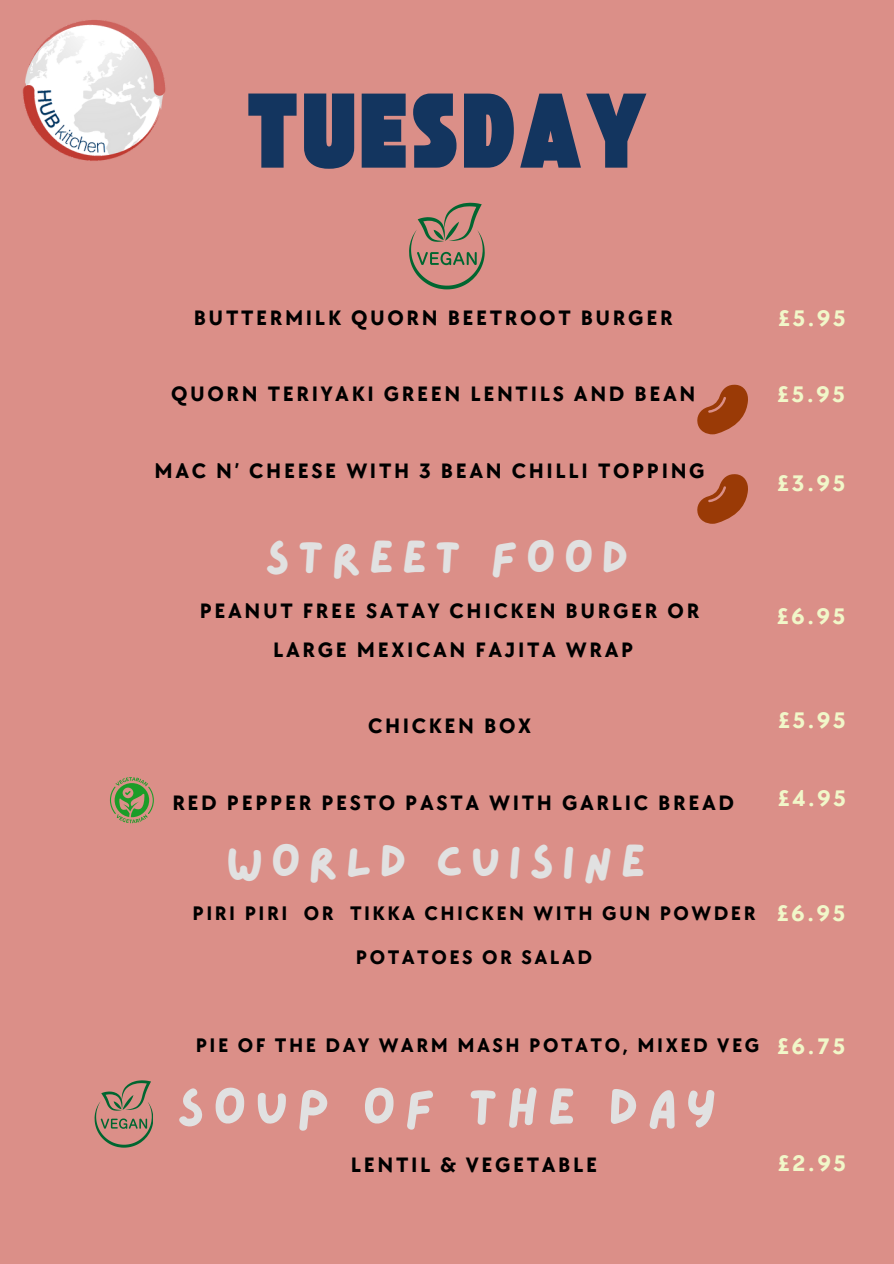
<style>
.page{position:relative;width:894px;height:1264px;background:#fff}
.page>*{position:absolute;margin:0;border:0;box-sizing:border-box;transform-origin:0 0}
.t1{font:74.1px "TAN St Canard Display";letter-spacing:.07em;color:#13355f}
.t2{font:52.2px "Lazydog";letter-spacing:.16em;color:#e1e1e1}
.t3{font:46.8px "Lazydog";letter-spacing:.16em;color:#e1e1e1}
.t4{font:700 23.25px "TT Chocolates";letter-spacing:.12em;color:#f1f7c9}
.t5{font:700 21.6px/38.2px "TT Chocolates";letter-spacing:.12em;color:#000;text-align:center}
.t6{font:700 20.25px/43.8px "TT Chocolates";letter-spacing:.12em;color:#000;text-align:center}
</style>
<div class="page">
<div style="left:0;top:0;width:893px;height:1263px;background:#db8f88"></div>
<svg style="left:94px;top:1080px;width:59px;height:67px"></svg>
<svg style="left:697px;top:474px;width:51px;height:50px"></svg>
<img style="left:22px;top:20px;width:144px;height:141px">
<svg style="left:697px;top:384px;width:51px;height:50px"></svg>
<svg style="left:110px;top:777px;width:44px;height:46px"></svg>
<svg style="left:409px;top:203px;width:75px;height:86px"></svg>
<h4 class="t1" style="left:247px;top:86px;width:400px">TUESDAY</h4>
<h4 class="t5" style="left:194px;top:299px;width:480px">BUTTERMILK QUORN BEETROOT BURGER</h4>
<h4 class="t5" style="left:171px;top:375px;width:525px">QUORN TERIYAKI GREEN LENTILS AND BEAN</h4>
<h4 class="t5" style="left:154px;top:452px;width:551px">MAC N’ CHEESE WITH 3 BEAN CHILLI TOPPING</h4>
<h1 class="t3" style="left:265px;top:535px;width:365px">STREET FOOD</h1>
<p class="t5" style="left:200px;top:592px;width:501px">PEANUT FREE SATAY CHICKEN BURGER OR<br>LARGE MEXICAN FAJITA WRAP</p>
<p class="t5" style="left:368px;top:707px;width:164px">CHICKEN BOX</p>
<p class="t4" style="left:778px;top:305px;width:69px">£5.95</p>
<p class="t4" style="left:777px;top:381px;width:69px">£5.95</p>
<h3 class="t4" style="left:777px;top:470px;width:69px">£3.95</h3>
<p class="t4" style="left:777px;top:603px;width:69px">£6.95</p>
<h4 class="t4" style="left:778px;top:707px;width:69px">£5.95</h4>
<p class="t5" style="left:172px;top:784px;width:563px">RED PEPPER PESTO PASTA WITH GARLIC BREAD</p>
<p class="t3" style="left:226px;top:839px;width:421px">WORLD CUISINE</p>
<p class="t6" style="left:192px;top:892px;width:564px">PIRI PIRI OR TIKKA CHICKEN WITH GUN POWDER<br>POTATOES OR SALAD</p>
<h4 class="t4" style="left:777px;top:785px;width:69px">£4.95</h4>
<h4 class="t4" style="left:777px;top:899px;width:69px">£6.95</h4>
<p class="t6" style="left:196px;top:1023px;width:565px">PIE OF THE DAY WARM MASH POTATO, MIXED VEG</p>
<h4 class="t2" style="left:176px;top:1082px;width:541px">SOUP OF THE DAY</h4>
<h4 class="t5" style="left:351px;top:1145px;width:248px">LENTIL &amp; VEGETABLE</h4>
<h3 class="t4" style="left:777px;top:1032px;width:69px">£6.75</h3>
<p class="t4" style="left:777px;top:1150px;width:70px">£2.95</p>
</div>
